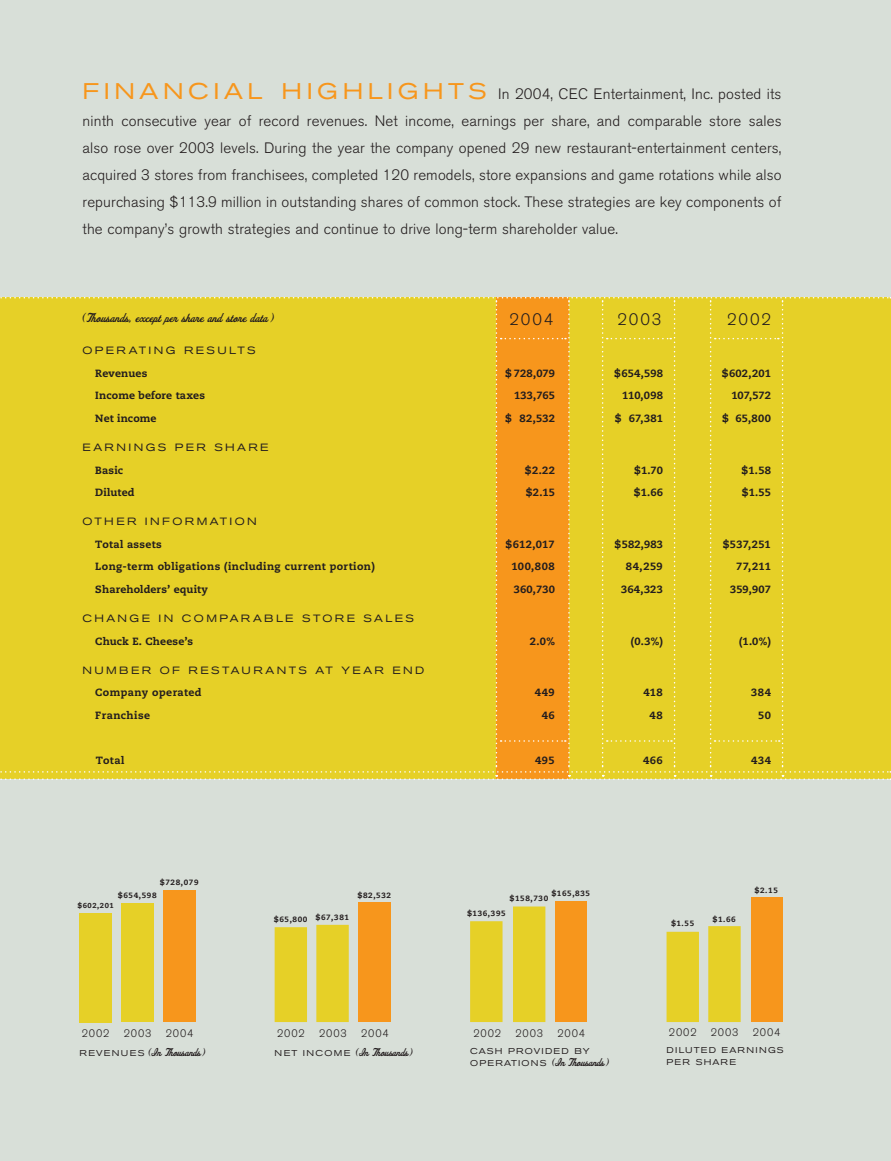
<style>
.page{position:relative;width:891px;height:1161px;background:#d8dfd8}
.page>*{position:absolute;margin:0;border:0;box-sizing:border-box;transform-origin:0 0}
.t1{font:300 16.5px "Akzidenz Grotesk BE";letter-spacing:.1em;color:#231d1e}
.t2{font:300 15px/27px "Akzidenz Grotesk BE";letter-spacing:.01em;color:#231d1e;text-align:justify}
.t3{font:12px "Fenway Park JF";letter-spacing:.015em;color:#231d1e}
.t4{font:300 10.8px "Akzidenz Grotesk BE";letter-spacing:.08em;color:#231d1e}
.t5{font:800 10.5px "Caecilia";letter-spacing:.02em;color:#231d1e}
.t6{font:expanded 10.5px "Akzidenz Grotesk BE";letter-spacing:.225em;color:#231d1e}
.t7{font:10.5px "Fenway Park JF";color:#231d1e}
.t8{font:800 10.5px "Caecilia";letter-spacing:.04em;color:#231d1e}
.t9{font:expanded 8.4px/12px "Akzidenz Grotesk BE";letter-spacing:.145em;color:#231d1e}
.t10{font:800 7.65px "Caecilia";letter-spacing:.08em;color:#231d1e}
.t11{font:800 7.2px "Caecilia";letter-spacing:.08em;color:#231d1e}
.s1{font-weight:400;font-stretch:expanded;font-size:22.5px;color:#f7961c}
.s2{font-family:"Akzidenz Grotesk BE";font-stretch:expanded;font-size:8.4px}
</style>
<div class="page">
<div style="left:121px;top:903px;width:33px;height:119px;background:#e6d027"></div>
<div style="left:164px;top:890px;width:32px;height:132px;background:#f7961c"></div>
<div style="left:275px;top:927px;width:32px;height:95px;background:#e6d027"></div>
<div style="left:316px;top:925px;width:33px;height:97px;background:#e6d027"></div>
<div style="left:359px;top:903px;width:32px;height:119px;background:#f7961c"></div>
<div style="left:470px;top:921px;width:33px;height:101px;background:#e6d027"></div>
<div style="left:513px;top:907px;width:32px;height:115px;background:#e6d027"></div>
<div style="left:555px;top:902px;width:32px;height:120px;background:#f7961c"></div>
<div style="left:667px;top:932px;width:32px;height:90px;background:#e6d027"></div>
<svg style="left:708px;top:926px;width:33px;height:96px;background:#e5d02a"></svg>
<div style="left:751px;top:898px;width:32px;height:124px;background:#f7961c"></div>
<div style="left:80px;top:913px;width:32px;height:109px;background:#e6d027"></div>
<svg style="left:0;top:297px;width:891px;height:483px;background:#e7cb27"></svg>
<p class="t2" style="left:82px;top:81px;width:701px"><span class="s1">F I N A N C I A L H I G H L I G H T S</span> In 2004, CEC Entertainment, Inc. posted its ninth consecutive year of record revenues. Net income, earnings per share, and comparable store sales also rose over 2003 levels. During the year the company opened 29 new restaurant-entertainment centers, acquired 3 stores from franchisees, completed 120 remodels, store expansions and game rotations while also repurchasing $113.9 million in outstanding shares of common stock. These strategies are key components of the company’s growth strategies and continue to drive long-term shareholder value.</p>
<p class="t3" style="left:82px;top:310px;width:193px">(Thousands, except per share and store data)</p>
<p class="t1" style="left:510px;top:310px;width:45px">2004</p>
<p class="t1" style="left:618px;top:310px;width:45px">2003</p>
<p class="t1" style="left:727px;top:310px;width:45px">2002</p>
<p class="t6" style="left:82px;top:345px;width:175px">OPERATING RESULTS</p>
<p class="t5" style="left:95px;top:367px;width:54px">Revenues</p>
<p class="t5" style="left:505px;top:367px;width:51px">$ 728,079</p>
<p class="t5" style="left:614px;top:367px;width:50px">$654,598</p>
<p class="t5" style="left:722px;top:367px;width:50px">$602,201</p>
<p class="t5" style="left:95px;top:389px;width:111px">Income before taxes</p>
<p class="t5" style="left:514px;top:389px;width:42px">133,765</p>
<p class="t5" style="left:622px;top:389px;width:42px">110,098</p>
<p class="t5" style="left:731px;top:389px;width:41px">107,572</p>
<p class="t5" style="left:95px;top:412px;width:63px">Net income</p>
<p class="t5" style="left:506px;top:412px;width:51px">$ 82,532</p>
<p class="t5" style="left:615px;top:412px;width:49px">$ 67,381</p>
<p class="t5" style="left:722px;top:412px;width:50px">$ 65,800</p>
<p class="t6" style="left:83px;top:441px;width:188px">EARNINGS PER SHARE</p>
<p class="t5" style="left:95px;top:463px;width:29px">Basic</p>
<p class="t5" style="left:525px;top:463px;width:31px">$2.22</p>
<p class="t5" style="left:634px;top:463px;width:30px">$1.70</p>
<p class="t5" style="left:742px;top:463px;width:31px">$1.58</p>
<p class="t5" style="left:95px;top:486px;width:41px">Diluted</p>
<p class="t5" style="left:526px;top:486px;width:30px">$2.15</p>
<p class="t5" style="left:634px;top:486px;width:30px">$1.66</p>
<p class="t5" style="left:742px;top:486px;width:30px">$1.55</p>
<p class="t6" style="left:83px;top:516px;width:176px">OTHER INFORMATION</p>
<p class="t5" style="left:95px;top:538px;width:68px">Total assets</p>
<p class="t5" style="left:506px;top:538px;width:50px">$612,017</p>
<p class="t5" style="left:615px;top:538px;width:50px">$582,983</p>
<p class="t5" style="left:723px;top:538px;width:49px">$537,251</p>
<p class="t5" style="left:95px;top:560px;width:281px">Long-term obligations (including current portion)</p>
<p class="t5" style="left:511px;top:560px;width:45px">100,808</p>
<p class="t5" style="left:626px;top:560px;width:38px">84,259</p>
<p class="t5" style="left:736px;top:560px;width:36px">77,211</p>
<p class="t5" style="left:95px;top:583px;width:114px">Shareholders’ equity</p>
<p class="t5" style="left:514px;top:583px;width:43px">360,730</p>
<p class="t5" style="left:621px;top:583px;width:43px">364,323</p>
<p class="t5" style="left:730px;top:583px;width:42px">359,907</p>
<p class="t6" style="left:83px;top:612px;width:333px">CHANGE IN COMPARABLE STORE SALES</p>
<p class="t5" style="left:95px;top:634px;width:99px">Chuck E. Cheese’s</p>
<p class="t5" style="left:530px;top:634px;width:27px">2.0%</p>
<p class="t5" style="left:631px;top:634px;width:34px">(0.3%)</p>
<p class="t5" style="left:739px;top:634px;width:33px">(1.0%)</p>
<p class="t6" style="left:82px;top:664px;width:343px">NUMBER OF RESTAURANTS AT YEAR END</p>
<p class="t5" style="left:95px;top:686px;width:108px">Company operated</p>
<p class="t5" style="left:535px;top:686px;width:21px">449</p>
<p class="t5" style="left:644px;top:686px;width:21px">418</p>
<p class="t5" style="left:751px;top:686px;width:21px">384</p>
<p class="t8" style="left:95px;top:709px;width:56px">Franchise</p>
<p class="t5" style="left:542px;top:709px;width:15px">46</p>
<p class="t5" style="left:650px;top:709px;width:15px">48</p>
<p class="t5" style="left:758px;top:709px;width:14px">50</p>
<p class="t5" style="left:96px;top:754px;width:30px">Total</p>
<p class="t5" style="left:535px;top:754px;width:21px">495</p>
<p class="t5" style="left:643px;top:754px;width:21px">466</p>
<p class="t5" style="left:751px;top:754px;width:21px">434</p>
<p class="t10" style="left:160px;top:878px;width:40px">$728,079</p>
<p class="t10" style="left:118px;top:891px;width:40px">$654,598</p>
<p class="t11" style="left:78px;top:901px;width:38px">$602,201</p>
<p class="t4" style="left:82px;top:1027px;width:29px">2002</p>
<p class="t4" style="left:124px;top:1027px;width:29px">2003</p>
<p class="t4" style="left:166px;top:1027px;width:29px">2004</p>
<p class="t7" style="left:80px;top:1045px;width:127px"><span class="s2">R EVE N U E S</span> (In Thousands)</p>
<p class="t10" style="left:358px;top:890px;width:35px">$82,532</p>
<p class="t10" style="left:552px;top:889px;width:40px">$165,835</p>
<p class="t10" style="left:510px;top:894px;width:40px">$158,730</p>
<p class="t10" style="left:755px;top:885px;width:24px">$2.15</p>
<p class="t10" style="left:274px;top:914px;width:76px">$65,800 $67,381</p>
<p class="t10" style="left:467px;top:908px;width:40px">$136,395</p>
<p class="t10" style="left:671px;top:919px;width:24px">$1.55</p>
<p class="t10" style="left:713px;top:914px;width:24px">$1.66</p>
<p class="t4" style="left:277px;top:1027px;width:29px">2002</p>
<p class="t4" style="left:319px;top:1027px;width:29px">2003</p>
<p class="t4" style="left:361px;top:1027px;width:29px">2004</p>
<p class="t4" style="left:473px;top:1027px;width:29px">2002</p>
<p class="t4" style="left:515px;top:1027px;width:29px">2003</p>
<p class="t4" style="left:557px;top:1027px;width:29px">2004</p>
<p class="t4" style="left:669px;top:1027px;width:29px">2002</p>
<p class="t4" style="left:711px;top:1027px;width:29px">2003</p>
<p class="t4" style="left:753px;top:1027px;width:29px">2004</p>
<p class="t7" style="left:275px;top:1046px;width:139px"><span class="s2">N E T I NCOM E</span> (In Thousands)</p>
<p class="t9" style="left:470px;top:1045px;width:121px">CASH PROVIDED BY</p>
<p class="t7" style="left:470px;top:1056px;width:140px"><span class="s2">O P E RATION S</span> (In Thousands)</p>
<p class="t9" style="left:667px;top:1044px;width:119px">DILUTED EARNINGS<br>PER SHARE</p>
</div>
